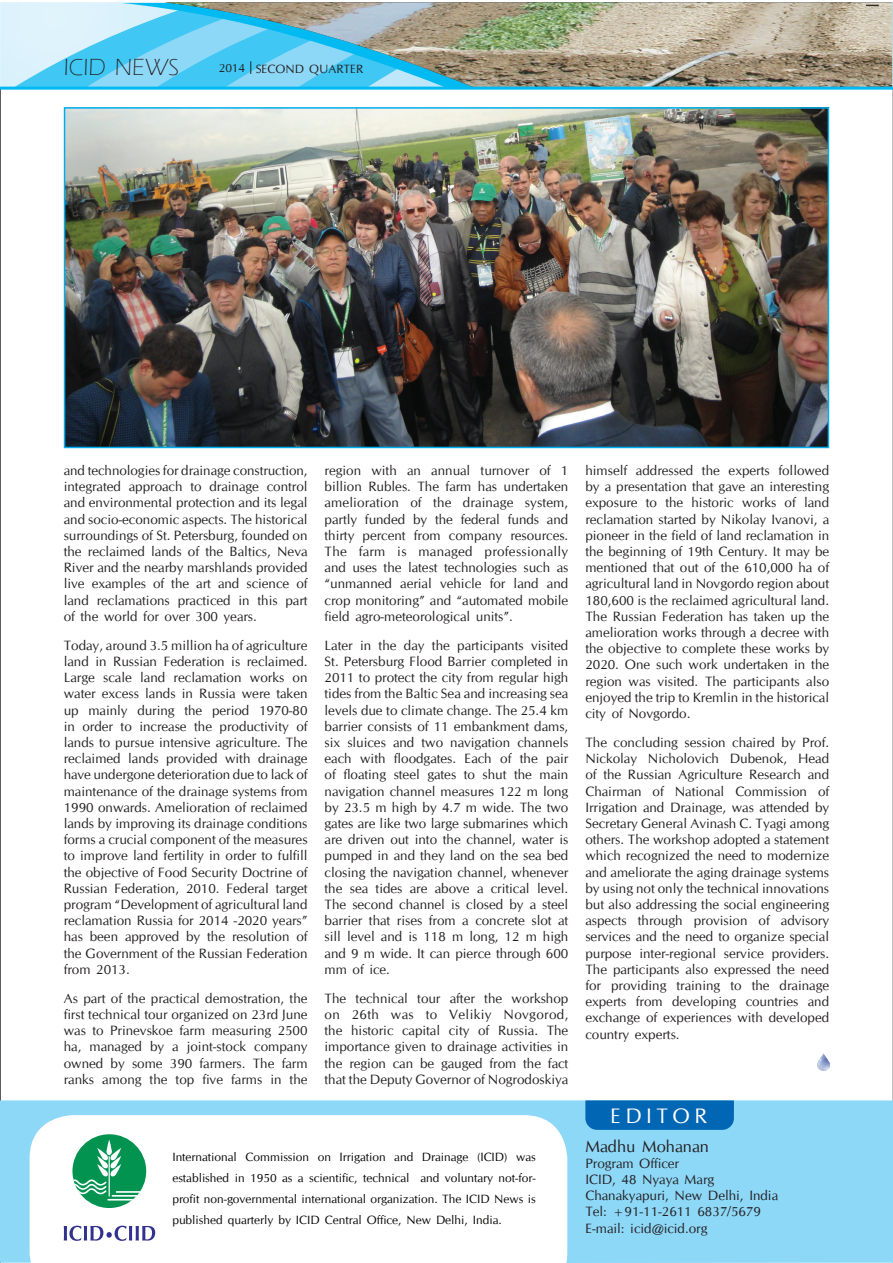
<style>
.page{position:relative;width:893px;height:1263px;background:#fff}
.page>*{position:absolute;margin:0;border:0;box-sizing:border-box;transform-origin:0 0}
.t1{font:300 24px "Eras ITC";color:#231f20}
.t2{font:21px "CG Omega";color:#fff}
.t3{font:16.5px "CG Omega";color:#231f20}
.t4{font:13.5px/16.2px "CG Omega";color:#231f20;text-align:justify}
.t5{font:12px/21px "CG Omega";color:#040503;text-align:justify}
.t6{font:12px "CG Omega";color:#231f20}
</style>
<div class="page">
<svg style="left:13px;top:2px;width:151px;height:85px;background:#9de0f8"></svg>
<img style="left:164px;top:2px;width:728px;height:85px">
<hr style="left:0;top:87px;width:893px;height:3px;background:#00baf1">
<svg style="left:867px;top:5px;width:12px;height:1px"></svg>
<svg style="left:892px;top:1px;width:1px;height:89px"></svg>
<div style="left:0;top:1100px;width:893px;height:163px;background:#8dd7f7"></div>
<svg style="left:585px;top:1100px;width:149px;height:30px;background:#066ab5"></svg>
<svg style="left:30px;top:1115px;width:537px;height:148px"></svg>
<div style="left:72px;top:1134px;width:74px;height:74px;background:#029351;border-radius:50%"></div>
<svg style="left:73px;top:1139px;width:67px;height:61px"></svg>
<svg style="left:64px;top:1226px;width:91px;height:15px"></svg>
<img style="left:67px;top:110px;width:759px;height:335px">
<div style="left:64px;top:107px;width:765px;height:341px;border:2px solid #00aeef"></div>
<img style="left:818px;top:1053px;width:12px;height:17px">
<h1 class="t1" style="left:64px;top:54px;width:117px">ICID NEWS</h1>
<p class="t6" style="left:219px;top:62px;width:146px">2014 second QUARTER</p>
<p class="t4" style="left:64px;top:462px;width:245px">and technologies for drainage construction, integrated approach to drainage control and environmental protection and its legal and socio-economic aspects. The historical surroundings of St. Petersburg, founded on the reclaimed lands of the Baltics, Neva River and the nearby marshlands provided live examples of the art and science of land reclamations practiced in this part of the world for over 300 years.</p>
<p class="t4" style="left:64px;top:637px;width:245px">Today, around 3.5 million ha of agriculture land in Russian Federation is reclaimed.<br>Large scale land reclamation works on water excess lands in Russia were taken up mainly during the period 1970-80 in order to increase the productivity of lands to pursue intensive agriculture. The reclaimed lands provided with drainage have undergone deterioration due to lack of maintenance of the drainage systems from 1990 onwards. Amelioration of reclaimed lands by improving its drainage conditions forms a crucial component of the measures to improve land fertility in order to fulfill the objective of Food Security Doctrine of Russian Federation, 2010. Federal target program “Development of agricultural land reclamation Russia for 2014 -2020 years” has been approved by the resolution of the Government of the Russian Federation from 2013.</p>
<p class="t4" style="left:64px;top:990px;width:245px">As part of the practical demostration, the first technical tour organized on 23rd June was to Prinevskoe farm measuring 2500 ha, managed by a joint-stock company owned by some 390 farmers. The farm ranks among the top five farms in the</p>
<p class="t4" style="left:325px;top:462px;width:245px">region with an annual turnover of 1 billion Rubles. The farm has undertaken amelioration of the drainage system, partly funded by the federal funds and thirty percent from company resources.<br>The farm is managed professionally and uses the latest technologies such as “unmanned aerial vehicle for land and crop monitoring” and “automated mobile field agro-meteorological units”.</p>
<p class="t4" style="left:325px;top:637px;width:245px">Later in the day the participants visited St. Petersburg Flood Barrier completed in 2011 to protect the city from regular high tides from the Baltic Sea and increasing sea levels due to climate change. The 25.4 km barrier consists of 11 embankment dams, six sluices and two navigation channels each with floodgates. Each of the pair of floating steel gates to shut the main navigation channel measures 122 m long by 23.5 m high by 4.7 m wide. The two gates are like two large submarines which are driven out into the channel, water is pumped in and they land on the sea bed closing the navigation channel, whenever the sea tides are above a critical level.<br>The second channel is closed by a steel barrier that rises from a concrete slot at sill level and is 118 m long, 12 m high and 9 m wide. It can pierce through 600 mm of ice.</p>
<p class="t4" style="left:325px;top:990px;width:245px">The technical tour after the workshop on 26th was to Velikiy Novgorod, the historic capital city of Russia. The importance given to drainage activities in the region can be gauged from the fact that the Deputy Governor of Nogrodoskiya</p>
<p class="t5" style="left:172px;top:1146px;width:365px">International Commission on Irrigation and Drainage (ICID) was established in 1950 as a scientific, technical and voluntary not-for&shy;profit non-governmental international organization. The ICID News is published quarterly by ICID Central Office, New Delhi, India.</p>
<p class="t4" style="left:585px;top:462px;width:245px">himself addressed the experts followed by a presentation that gave an interesting exposure to the historic works of land reclamation started by Nikolay Ivanovi, a pioneer in the field of land reclamation in the beginning of 19th Century. It may be mentioned that out of the 610,000 ha of agricultural land in Novgordo region about 180,600 is the reclaimed agricultural land.<br>The Russian Federation has taken up the amelioration works through a decree with the objective to complete these works by 2020. One such work undertaken in the region was visited. The participants also enjoyed the trip to Kremlin in the historical city of Novgordo.</p>
<p class="t4" style="left:585px;top:734px;width:245px">The concluding session chaired by Prof.<br>Nickolay Nicholovich Dubenok, Head of the Russian Agriculture Research and Chairman of National Commission of Irrigation and Drainage, was attended by Secretary General Avinash C. Tyagi among others. The workshop adopted a statement which recognized the need to modernize and ameliorate the aging drainage systems by using not only the technical innovations but also addressing the social engineering aspects through provision of advisory services and the need to organize special purpose inter-regional service providers.<br>The participants also expressed the need for providing training to the drainage experts from developing countries and exchange of experiences with developed country experts.</p>
<h2 class="t2" style="left:611px;top:1103px;width:32px">Editor</h2>
<p class="t3" style="left:585px;top:1136px;width:125px">Madhu Mohanan</p>
<p class="t4" style="left:585px;top:1155px;width:194px;text-align:left">Program Officer<br>ICID, 48 Nyaya Marg<br>Chanakyapuri, New Delhi, India<br>Tel: +91-11-2611 6837/5679<br>E-mail: icid@icid.org</p>
</div>
